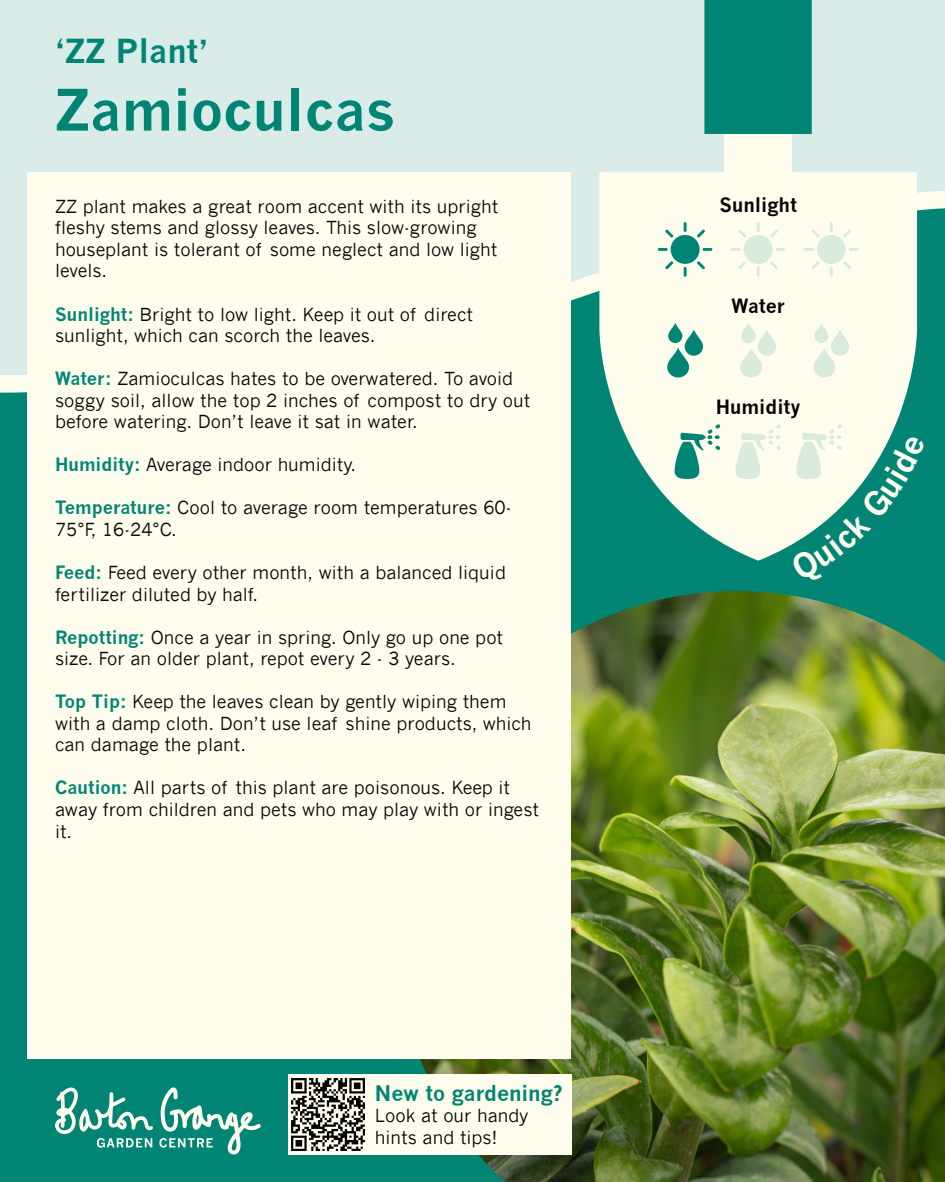
<style>
.page{position:relative;width:945px;height:1182px;background:#fff}
.page>*{position:absolute;margin:0;border:0;box-sizing:border-box;transform-origin:0 0}
.t1{font:700 56px "News Gothic";color:#008575}
.t2{font:700 32.38px "News Gothic";color:#008575}
.t3{font:700 21px "News Gothic";color:#008575}
.t4{font:700 19.25px "News Gothic";color:#040503}
.t5{font:17.94px/21.5px "News Gothic";color:#040503}
.s1{font-weight:700;color:#008575}
</style>
<div class="page">
<div style="left:0;top:0;width:945px;height:1181px;background:#008575"></div>
<img style="left:396px;top:591px;width:549px;height:590px">
<div style="left:0;top:0;width:945px;height:183px;background:#d9ecea"></div>
<svg style="left:55px;top:1087px;width:98px;height:60px"></svg>
<svg style="left:159px;top:1087px;width:102px;height:67px"></svg>
<svg style="left:0;top:183px;width:945px;height:218px"></svg>
<div style="left:28px;top:172px;width:543px;height:886px;background:#fffdee"></div>
<svg style="left:599px;top:172px;width:318px;height:388px;background:#deedde"></svg>
<div style="left:724px;top:132px;width:68px;height:51px;background:#fffdee"></div>
<svg style="left:704px;top:0;width:108px;height:134px"></svg>
<svg style="left:667px;top:323px;width:36px;height:54px"></svg>
<svg style="left:740px;top:323px;width:36px;height:54px;background:#edf4e5"></svg>
<svg style="left:674px;top:424px;width:46px;height:55px"></svg>
<svg style="left:735px;top:424px;width:46px;height:55px;background:#f0f5e6"></svg>
<div style="left:671px;top:235px;width:29px;height:29px;background:#008575;border-radius:50%"></div>
<svg style="left:684px;top:222px;width:3px;height:10px"></svg>
<svg style="left:684px;top:267px;width:3px;height:10px"></svg>
<svg style="left:703px;top:248px;width:9px;height:3px"></svg>
<svg style="left:658px;top:248px;width:10px;height:3px"></svg>
<svg style="left:697px;top:229px;width:8px;height:8px"></svg>
<svg style="left:665px;top:261px;width:8px;height:8px"></svg>
<svg style="left:697px;top:261px;width:8px;height:8px"></svg>
<svg style="left:665px;top:229px;width:8px;height:8px"></svg>
<div style="left:744px;top:235px;width:29px;height:29px;background:#d9ebdb;border-radius:50%"></div>
<svg style="left:757px;top:222px;width:3px;height:10px"></svg>
<svg style="left:757px;top:267px;width:3px;height:10px"></svg>
<svg style="left:776px;top:248px;width:10px;height:3px"></svg>
<svg style="left:731px;top:248px;width:10px;height:3px"></svg>
<svg style="left:770px;top:229px;width:8px;height:8px"></svg>
<svg style="left:738px;top:261px;width:8px;height:8px"></svg>
<svg style="left:770px;top:261px;width:8px;height:8px"></svg>
<svg style="left:738px;top:229px;width:8px;height:8px"></svg>
<div style="left:817px;top:235px;width:29px;height:29px;background:#d9ebdb;border-radius:50%"></div>
<svg style="left:830px;top:222px;width:3px;height:10px"></svg>
<svg style="left:830px;top:267px;width:3px;height:10px"></svg>
<svg style="left:849px;top:248px;width:10px;height:3px"></svg>
<svg style="left:804px;top:248px;width:10px;height:3px"></svg>
<svg style="left:843px;top:229px;width:8px;height:8px"></svg>
<svg style="left:811px;top:261px;width:9px;height:8px"></svg>
<svg style="left:843px;top:261px;width:8px;height:8px"></svg>
<svg style="left:811px;top:229px;width:9px;height:8px"></svg>
<svg style="left:813px;top:323px;width:36px;height:54px;background:#edf4e5"></svg>
<div style="left:288px;top:1073px;width:283px;height:81px;background:#fffdee"></div>
<img style="left:292px;top:1078px;width:72px;height:72px">
<svg style="left:790px;top:424px;width:127px;height:136px"></svg>
<p class="t2" style="left:55px;top:32px;width:155px">‘ZZ Plant’</p>
<p class="t1" style="left:55px;top:76px;width:342px">Zamioculcas</p>
<p class="t5" style="left:55px;top:195px;width:445px">ZZ plant makes a great room accent with its upright fleshy stems and glossy leaves. This slow-growing houseplant is tolerant of some neglect and low light levels.</p>
<p class="t5" style="left:55px;top:303px;width:420px"><span class="s1">Sunlight:</span> Bright to low light. Keep it out of direct sunlight, which can scorch the leaves.</p>
<p class="t5" style="left:55px;top:368px;width:477px"><span class="s1">Water:</span> Zamioculcas hates to be overwatered. To avoid soggy soil, allow the top 2 inches of compost to dry out before watering. Don’t leave it sat in water.</p>
<p class="t5" style="left:55px;top:454px;width:303px"><span class="s1">Humidity:</span> Average indoor humidity.</p>
<p class="t5" style="left:55px;top:497px;width:458px"><span class="s1">Temperature:</span> Cool to average room temperatures 60-<br>75°F, 16-24°C.</p>
<p class="t5" style="left:55px;top:561px;width:453px"><span class="s1">Feed:</span> Feed every other month, with a balanced liquid fertilizer diluted by half.</p>
<p class="t5" style="left:55px;top:626px;width:450px"><span class="s1">Repotting:</span> Once a year in spring. Only go up one pot size. For an older plant, repot every 2 - 3 years.</p>
<p class="t5" style="left:55px;top:690px;width:478px"><span class="s1">Top Tip:</span> Keep the leaves clean by gently wiping them with a damp cloth. Don’t use leaf shine products, which can damage the plant.</p>
<p class="t5" style="left:55px;top:777px;width:486px"><span class="s1">Caution:</span> All parts of this plant are poisonous. Keep it away from children and pets who may play with or ingest it.</p>
<p class="t3" style="left:375px;top:1079px;width:189px">New to gardening?</p>
<p class="t5" style="left:375px;top:1104px;width:155px">Look at our handy hints and tips!</p>
<p class="t4" style="left:719px;top:193px;width:79px">Sunlight</p>
<p class="t4" style="left:731px;top:294px;width:55px">Water</p>
<p class="t4" style="left:716px;top:395px;width:86px">Humidity</p>
</div>
